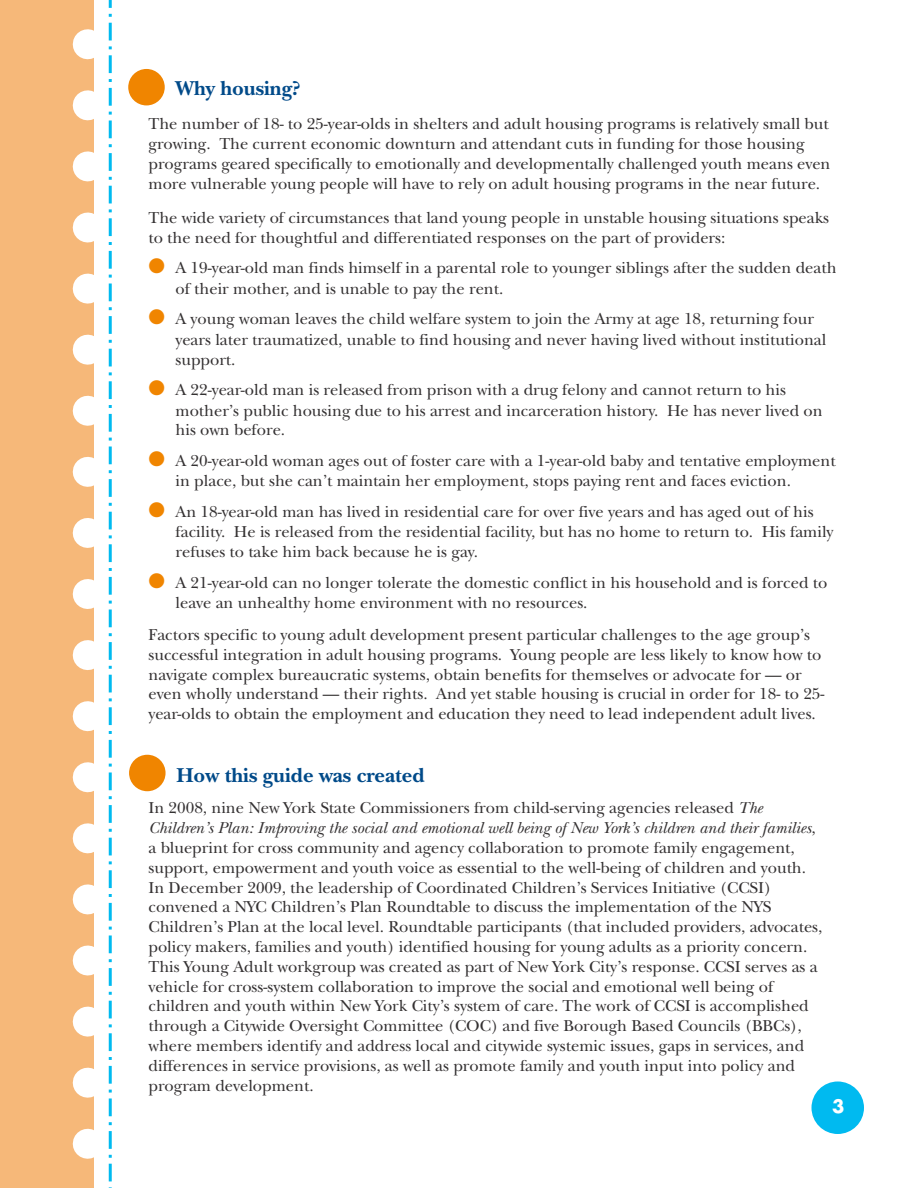
<style>
.page{position:relative;width:918px;height:1188px;background:#fff}
.page>*{position:absolute;margin:0;border:0;box-sizing:border-box;transform-origin:0 0}
.t1{font:700 21px "New Baskerville";color:#004a89}
.t2{font:700 18px "Futura";color:#fff}
.t3{font:16.5px/19.8px "New Baskerville";color:#343132}
.s1{color:#f08500}
.s2{font-style:italic}
</style>
<div class="page">
<div style="left:0;top:0;width:94px;height:1188px;background:#f6b879"></div>
<svg style="left:73px;top:29px;width:21px;height:1130px"></svg>
<svg style="left:109px;top:0;width:3px;height:1188px"></svg>
<div style="left:812px;top:1082px;width:52px;height:52px;background:#00baf0;border-radius:50%"></div>
<div style="left:128px;top:69px;width:37px;height:36px;background:#f08500;border-radius:50%"></div>
<div style="left:129px;top:755px;width:37px;height:36px;background:#f08500;border-radius:50%"></div>
<p class="t1" style="left:176px;top:76px;width:126px">Why housing?</p>
<p class="t3" style="left:148px;top:114px;width:684px">The number of 18- to 25-year-olds in shelters and adult housing programs is relatively small but growing. The current economic downturn and attendant cuts in funding for those housing programs geared specifically to emotionally and developmentally challenged youth means even more vulnerable young people will have to rely on adult housing programs in the near future.</p>
<p class="t3" style="left:148px;top:208px;width:682px">The wide variety of circumstances that land young people in unstable housing situations speaks to the need for thoughtful and differentiated responses on the part of providers:</p>
<p class="t3" style="left:176px;top:258px;width:663px;line-height:20.5px;text-indent:-27px"><span class="s1">●</span> A 19-year-old man finds himself in a parental role to younger siblings after the sudden death of their mother, and is unable to pay the rent.</p>
<p class="t3" style="left:175px;top:309px;width:652px;text-indent:-27px"><span class="s1">●</span> A young woman leaves the child welfare system to join the Army at age 18, returning four years later traumatized, unable to find housing and never having lived without institutional support.</p>
<p class="t3" style="left:176px;top:380px;width:649px;text-indent:-27px"><span class="s1">●</span> A 22-year-old man is released from prison with a drug felony and cannot return to his mother’s public housing due to his arrest and incarceration history. He has never lived on his own before.</p>
<p class="t3" style="left:176px;top:450px;width:662px;line-height:20.5px;text-indent:-27px"><span class="s1">●</span> A 20-year-old woman ages out of foster care with a 1-year-old baby and tentative employment in place, but she can’t maintain her employment, stops paying rent and faces eviction.</p>
<p class="t3" style="left:175px;top:502px;width:660px;text-indent:-27px"><span class="s1">●</span> An 18-year-old man has lived in residential care for over five years and has aged out of his facility. He is released from the residential facility, but has no home to return to. His family refuses to take him back because he is gay.</p>
<p class="t3" style="left:176px;top:572px;width:653px;line-height:20.5px;text-indent:-27px"><span class="s1">●</span> A 21-year-old can no longer tolerate the domestic conflict in his household and is forced to leave an unhealthy home environment with no resources.</p>
<p class="t3" style="left:149px;top:625px;width:678px">Factors specific to young adult development present particular challenges to the age group’s successful integration in adult housing programs. Young people are less likely to know how to navigate complex bureaucratic systems, obtain benefits for themselves or advocate for — or even wholly understand — their rights. And yet stable housing is crucial in order for 18- to 25- year-olds to obtain the employment and education they need to lead independent adult lives.</p>
<p class="t1" style="left:176px;top:763px;width:250px">How this guide was created</p>
<p class="t3" style="left:148px;top:798px;width:676px">In 2008, nine New York State Commissioners from child-serving agencies released <span class="s2">The Children’s Plan: Improving the social and emotional well being of New York’s children and their families</span>, a blueprint for cross community and agency collaboration to promote family engagement, support, empowerment and youth voice as essential to the well-being of children and youth.<br>In December 2009, the leadership of Coordinated Children’s Services Initiative (CCSI) convened a NYC Children’s Plan Roundtable to discuss the implementation of the NYS Children’s Plan at the local level. Roundtable participants (that included providers, advocates, policy makers, families and youth) identified housing for young adults as a priority concern.<br>This Young Adult workgroup was created as part of New York City’s response. CCSI serves as a vehicle for cross-system collaboration to improve the social and emotional well being of children and youth within New York City’s system of care. The work of CCSI is accomplished through a Citywide Oversight Committee (COC) and five Borough Based Councils (BBCs), where members identify and address local and citywide systemic issues, gaps in services, and differences in service provisions, as well as promote family and youth input into policy and program development.</p>
<p class="t2" style="left:832px;top:1094px;width:14px">3</p>
</div>
